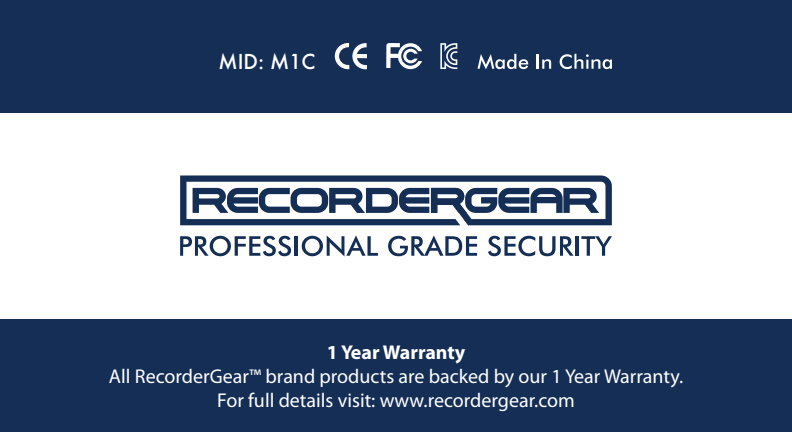
<style>
.page{position:relative;width:792px;height:432px;background:#fff}
.page>*{position:absolute;margin:0;border:0;box-sizing:border-box;transform-origin:0 0}
.t1{font:20px/24px "Myriad Pro";color:#fff;text-align:center}
.t2{font:700 20px "Myriad Pro";color:#fff}
.t3{font:500 20px "Futura";color:#fff}
</style>
<div class="page">
<div style="left:0;top:320px;width:792px;height:112px;background:#142e55"></div>
<div style="left:0;top:0;width:792px;height:112px;background:#142e55"></div>
<svg style="left:180px;top:236px;width:111px;height:20px"></svg>
<hr style="left:295px;top:236px;width:3px;height:20px;background:#142e55">
<svg style="left:302px;top:235px;width:76px;height:22px"></svg>
<svg style="left:388px;top:235px;width:89px;height:21px"></svg>
<svg style="left:488px;top:236px;width:86px;height:20px"></svg>
<hr style="left:576px;top:236px;width:3px;height:20px;background:#142e55">
<svg style="left:581px;top:236px;width:31px;height:20px"></svg>
<svg style="left:180px;top:175px;width:432px;height:50px"></svg>
<svg style="left:478px;top:54px;width:50px;height:15px"></svg>
<svg style="left:537px;top:55px;width:14px;height:14px"></svg>
<svg style="left:560px;top:54px;width:52px;height:15px"></svg>
<svg style="left:440px;top:43px;width:17px;height:26px"></svg>
<svg style="left:335px;top:43px;width:32px;height:26px"></svg>
<svg style="left:386px;top:43px;width:36px;height:26px"></svg>
<p class="t3" style="left:218px;top:48px;width:99px">MID: M1C</p>
<p class="t2" style="left:327px;top:341px;width:140px">1 Year Warranty</p>
<p class="t1" style="left:109px;top:365px;width:576px">All RecorderGear™ brand products are backed by our 1 Year Warranty.<br>For full details visit: www.recordergear.com</p>
</div>
